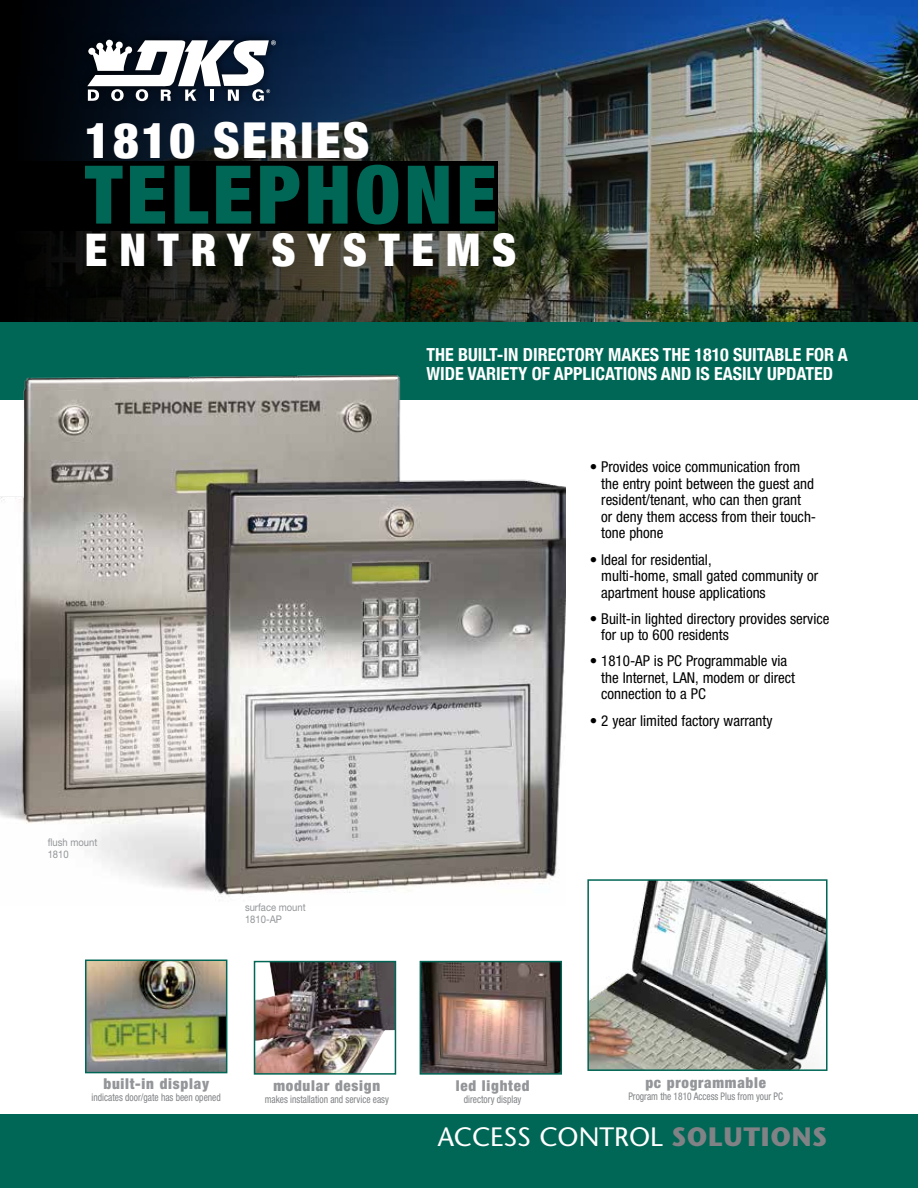
<style>
.page{position:relative;width:918px;height:1188px;background:#fff}
.page>*{position:absolute;margin:0;border:0;box-sizing:border-box;transform-origin:0 0}
.t1{font:900 condensed 81px "Helvetica Neue";letter-spacing:.05em;color:#065}
.t2{font:900 condensed 49.5px "Helvetica Neue";letter-spacing:.05em;color:#fff}
.t3{font:900 condensed 45px "Helvetica Neue";color:#fff}
.t4{font:26.55px "Stone Sans";color:#fff}
.t5{font:700 condensed 18px/19.5px "Helvetica Neue";color:#fff}
.t6{font:condensed 15px/16.5px "Helvetica Neue";color:#000}
.t7{font:900 condensed 15px "Helvetica Neue";letter-spacing:.05em;color:#939598}
.t8{font:condensed 10.5px "Helvetica Neue";color:#808285;scale:.9 1}
.t9{font:10.5px/12px "Helvetica Neue LT Std";color:#939598;scale:.9 1}
.s1{font-weight:700;color:#808285}
</style>
<div class="page">
<img style="left:0;top:0;width:918px;height:322px">
<div style="left:0;top:1114px;width:918px;height:74px;background:#065"></div>
<div style="left:0;top:161px;width:498px;height:69px;background:#000"></div>
<div style="left:78px;top:31px;width:207px;height:79px;background:#000;opacity:.75"></div>
<svg style="left:87px;top:40px;width:189px;height:61px"></svg>
<div style="left:0;top:322px;width:918px;height:78px;background:#065"></div>
<img style="left:423px;top:964px;width:136px;height:108px">
<div style="left:420px;top:961px;width:142px;height:114px;border:2px solid #065"></div>
<img style="left:88px;top:963px;width:136px;height:107px">
<div style="left:85px;top:960px;width:142px;height:113px;border:2px solid #065"></div>
<img style="left:0;top:374px;width:565px;height:521px">
<img style="left:590px;top:882px;width:235px;height:186px">
<div style="left:587px;top:879px;width:241px;height:192px;border:2px solid #065"></div>
<img style="left:257px;top:964px;width:136px;height:108px">
<div style="left:254px;top:961px;width:142px;height:114px;border:2px solid #065"></div>
<h2 class="t2" style="left:85px;top:99px;width:286px">1810 SERIES</h2>
<h1 class="t1" style="left:85px;top:128px;width:413px">TELEPHONE</h1>
<h3 class="t3" style="left:85px;top:213px;width:67px">E NTR</h3>
<h3 class="t3" style="left:227px;top:213px;width:147px">Y SYSTE</h3>
<h3 class="t3" style="left:446px;top:213px;width:72px">M S</h3>
<p class="t5" style="left:427px;top:343px;width:423px">THE BUILT-IN DIRECTORY MAKES THE 1810 SUITABLE FOR A<br>WIDE VARIETY OF APPLICATIONS AND IS EASILY UPDATED</p>
<p class="t9" style="left:48px;top:836px;width:57px">flush mount<br>1810</p>
<p class="t9" style="left:245px;top:901px;width:69px">surface mount<br>1810-AP</p>
<p class="t6" style="left:601px;top:459px;width:217px;text-indent:-11px">• Provides voice communication from the entry point between the guest and resident/tenant, who can then grant<br>or deny them access from their touch&shy;tone phone</p>
<p class="t6" style="left:601px;top:551px;width:219px;text-indent:-11px">• Ideal for residential,<br>multi-home, small gated community or apartment house applications</p>
<p class="t6" style="left:601px;top:610px;width:230px;text-indent:-11px">• Built-in lighted directory provides service for up to 600 residents</p>
<p class="t6" style="left:601px;top:653px;width:195px;text-indent:-11px">• 1810-AP is PC Programmable via the Internet, LAN, modem or direct connection to a PC</p>
<p class="t6" style="left:590px;top:712px;width:184px">• 2 year limited factory warranty</p>
<p class="t7" style="left:103px;top:1075px;width:107px">built-in display</p>
<p class="t8" style="left:92px;top:1092px;width:145px">indicates door/gate has been opened</p>
<p class="t7" style="left:273px;top:1076px;width:108px">modular design</p>
<p class="t8" style="left:265px;top:1093px;width:140px">makes installation and service easy</p>
<p class="t7" style="left:456px;top:1076px;width:75px">led lighted</p>
<p class="t8" style="left:464px;top:1093px;width:65px">directory display</p>
<p class="t7" style="left:645px;top:1073px;width:122px">pc programmable</p>
<p class="t8" style="left:628px;top:1090px;width:173px">Program the 1810 Access Plus from your PC</p>
<h3 class="t4" style="left:438px;top:1120px;width:389px">ACCESS CONTROL <span class="s1">SOLUTIONS</span></h3>
</div>
